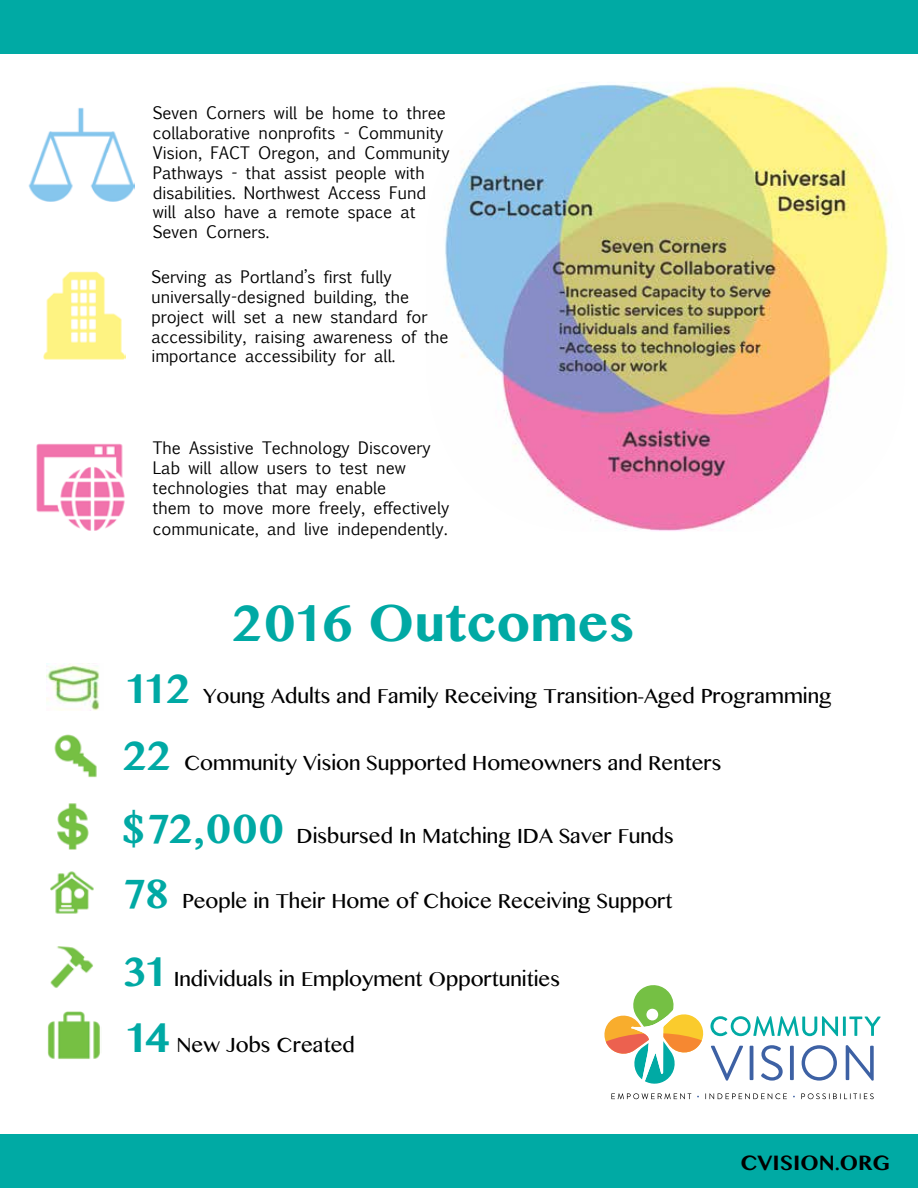
<style>
.page{position:relative;width:918px;height:1188px;background:#fff}
.page>*{position:absolute;margin:0;border:0;box-sizing:border-box;transform-origin:0 0}
.t1{font:700 45px "Bangla MN";color:#00a9a4}
.t2{font:18px "Bangla MN";color:#000}
.t3{font:700 18px "Bangla MN";color:#000}
.t4{font:16.5px/19.8px "Euphemia UCAS";color:#000}
.s1{font-weight:700;font-size:36px;color:#00a9a4}
</style>
<div class="page">
<div style="left:0;top:1134px;width:918px;height:54px;background:#00aaa4"></div>
<img style="left:47px;top:663px;width:53px;height:48px">
<img style="left:50px;top:946px;width:43px;height:42px">
<img style="left:47px;top:1012px;width:53px;height:47px">
<img style="left:51px;top:871px;width:43px;height:43px">
<img style="left:54px;top:734px;width:43px;height:44px">
<img style="left:57px;top:803px;width:32px;height:47px">
<div style="left:0;top:0;width:918px;height:53px;background:#00aaa4"></div>
<img style="left:445px;top:82px;width:444px;height:449px">
<hr style="left:843px;top:1017px;width:3px;height:19px;background:#00aaa4">
<svg style="left:849px;top:1017px;width:32px;height:19px"></svg>
<svg style="left:846px;top:1045px;width:28px;height:36px"></svg>
<svg style="left:611px;top:1093px;width:80px;height:6px"></svg>
<svg style="left:705px;top:1093px;width:82px;height:6px"></svg>
<svg style="left:801px;top:1093px;width:73px;height:6px"></svg>
<svg style="left:604px;top:985px;width:234px;height:99px"></svg>
<img style="left:43px;top:271px;width:83px;height:89px">
<img style="left:36px;top:443px;width:89px;height:88px">
<img style="left:28px;top:108px;width:107px;height:93px">
<p class="t4" style="left:153px;top:103px;width:299px">Seven Corners will be home to three collaborative nonprofits - Community<br>Vision, FACT Oregon, and Community<br>Pathways - that assist people with disabilities. Northwest Access Fund will also have a remote space at<br>Seven Corners.</p>
<p class="t4" style="left:151px;top:267px;width:299px">Serving as Portland’s first fully universally-designed building, the project will set a new standard for accessibility, raising awareness of the importance accessibility for all.</p>
<p class="t4" style="left:153px;top:438px;width:298px">The Assistive Technology Discovery Lab will allow users to test new technologies that may enable<br>them to move more freely, effectively</p>
<p class="t4" style="left:153px;top:519px;width:296px">communicate, and live independently.</p>
<h1 class="t1" style="left:230px;top:590px;width:405px">2016 Outcomes</h1>
<p class="t2" style="left:121px;top:682px;width:712px"><span class="s1">112</span> Young Adults and Family Receiving Transition-Aged Programming</p>
<p class="t2" style="left:121px;top:750px;width:602px"><span class="s1">22</span> Community Vision Supported Homeowners and Renters</p>
<p class="t2" style="left:121px;top:822px;width:554px"><span class="s1">$72,000</span> Disbursed In Matching IDA Saver Funds</p>
<p class="t2" style="left:121px;top:888px;width:553px"><span class="s1">78</span> People in Their Home of Choice Receiving Support</p>
<p class="t2" style="left:121px;top:965px;width:440px"><span class="s1">31</span> Individuals in Employment Opportunities</p>
<p class="t2" style="left:121px;top:1031px;width:235px"><span class="s1">14</span> New Jobs Created</p>
<p class="t3" style="left:740px;top:1149px;width:152px">CVISION.ORG</p>
</div>
